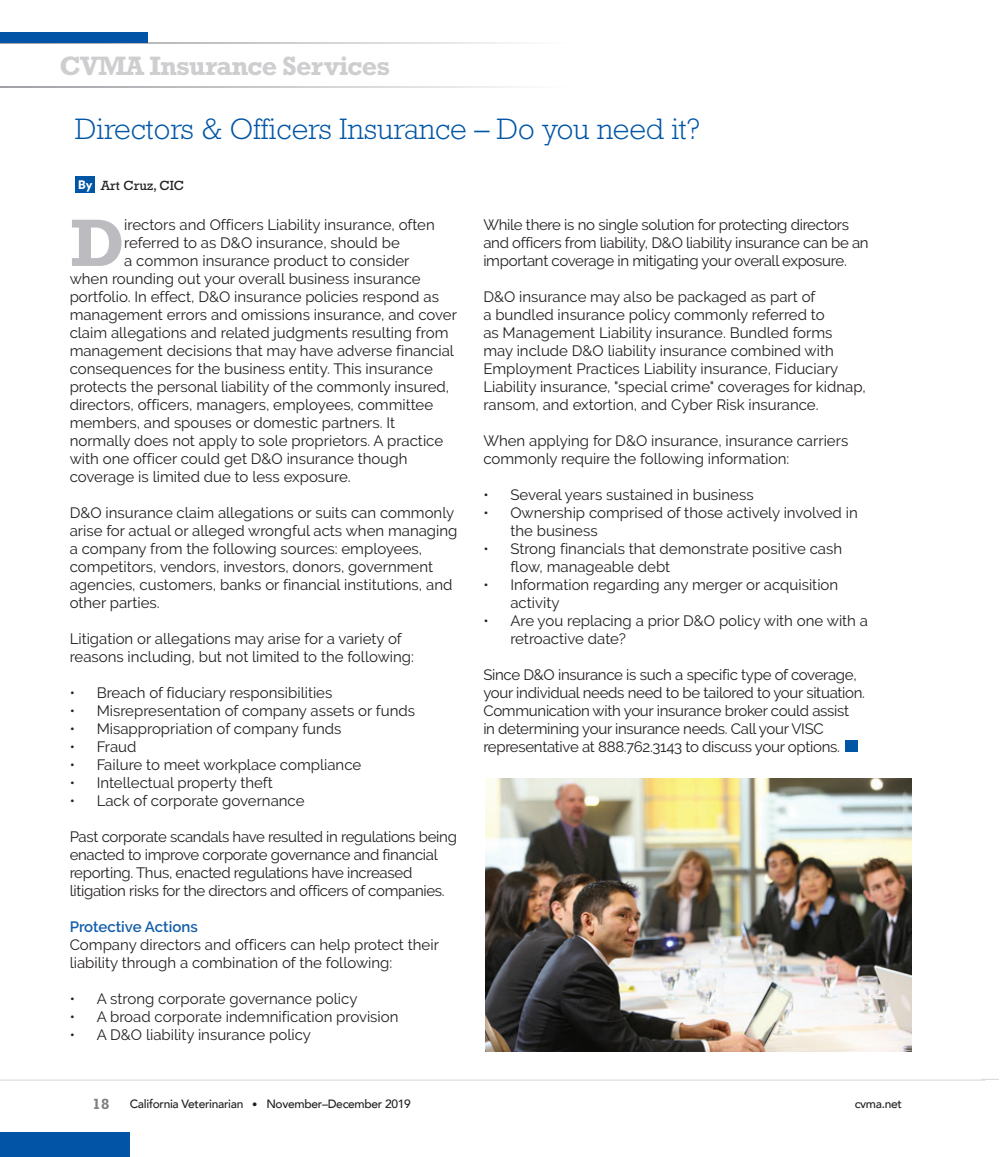
<style>
.page{position:relative;width:1000px;height:1157px;background:#fff}
.page>*{position:absolute;margin:0;border:0;box-sizing:border-box;transform-origin:0 0}
.t1{font:700 67.95px "Rockwell Std";color:#bcbbbf}
.t2{font:300 30px "Rockwell Std";color:#0155a5}
.t3{font:700 27px "Rockwell Std";letter-spacing:-.03em;color:#ceced0}
.t4{font:15px/18px "Raleway";color:#231f20}
.t5{font:15px/18px "Raleway";letter-spacing:-.02em;color:#231f20}
.t6{font:600 15px "Raleway";color:#135eab}
.t7{font:700 15px "Rockwell Std";color:#808083}
.t8{font:13.5px "Rockwell Std";color:#231f20}
.t9{font:500 12px "Avenir";letter-spacing:-.025em;color:#231f20}
.t10{font:700 12px "Azo Sans";color:#fff}
.s1{font-family:"Azo Sans";font-weight:700;font-size:12px;color:#0155a5}
.s2{font-size:10.5px}
</style>
<div class="page">
<div style="left:0;top:1132px;width:129px;height:25px;background:#0154a6"></div>
<svg style="left:0;top:87px;width:516px;height:1px"></svg>
<svg style="left:0;top:43px;width:516px;height:1px"></svg>
<hr style="left:0;top:1079px;width:985px;height:1px;background:#d5d5d7">
<div style="left:0;top:32px;width:147px;height:11px;background:#0154a6"></div>
<svg style="left:981px;top:1079px;width:17px;height:1px"></svg>
<div style="left:845px;top:740px;width:12px;height:12px;background:#0155a5"></div>
<img style="left:485px;top:778px;width:426px;height:273px">
<div style="left:75px;top:176px;width:20px;height:17px;background:#0155a5"></div>
<h3 class="t3" style="left:60px;top:50px;width:332px">CVMA Insurance Services</h3>
<h2 class="t2" style="left:75px;top:112px;width:626px">Directors &amp; Officers Insurance – Do you need it?</h2>
<p class="t8" style="left:78px;top:177px;width:107px"><span class="s1">b</span> Art Cruz, CIC</p>
<p class="t10" style="left:78px;top:177px;width:16px">By</p>
<h1 class="t1" style="left:70px;top:203px;width:56px">D</h1>
<p class="t4" style="left:124px;top:216px;width:312px">irectors and Officers Liability insurance, often</p>
<p class="t4" style="left:124px;top:234px;width:277px">referred to as D&amp;O insurance, should be</p>
<p class="t4" style="left:124px;top:252px;width:287px">a common insurance product to consider</p>
<p class="t4" style="left:70px;top:270px;width:352px">when rounding out your overall business insurance</p>
<p class="t4" style="left:70px;top:288px;width:371px">portfolio. In effect, D&amp;O insurance policies respond as</p>
<p class="t4" style="left:70px;top:306px;width:389px">management errors and omissions insurance, and cover</p>
<p class="t4" style="left:70px;top:324px;width:380px">claim allegations and related judgments resulting from</p>
<p class="t4" style="left:70px;top:342px;width:386px">management decisions that may have adverse financial</p>
<p class="t4" style="left:70px;top:360px;width:365px">consequences for the business entity. This insurance</p>
<p class="t4" style="left:70px;top:378px;width:381px">protects the personal liability of the commonly insured,</p>
<p class="t4" style="left:70px;top:396px;width:365px">directors, officers, managers, employees, committee</p>
<p class="t4" style="left:70px;top:414px;width:327px">members, and spouses or domestic partners. It</p>
<p class="t4" style="left:70px;top:432px;width:375px">normally does not apply to sole proprietors. A practice</p>
<p class="t4" style="left:70px;top:450px;width:339px">with one officer could get D&amp;O insurance though</p>
<p class="t4" style="left:70px;top:468px;width:282px">coverage is limited due to less exposure.</p>
<p class="t4" style="left:70px;top:504px;width:389px">D&amp;O insurance claim allegations or suits can commonly arise for actual or alleged wrongful acts when managing a company from the following sources: employees, competitors, vendors, investors, donors, government agencies, customers, banks or financial institutions, and other parties.</p>
<p class="t4" style="left:70px;top:630px;width:346px">Litigation or allegations may arise for a variety of reasons including, but not limited to the following:</p>
<p class="t4" style="left:70px;top:684px;width:264px">• Breach of fiduciary responsibilities</p>
<p class="t4" style="left:70px;top:702px;width:347px">• Misrepresentation of company assets or funds</p>
<p class="t4" style="left:70px;top:720px;width:273px">• Misappropriation of company funds</p>
<p class="t4" style="left:70px;top:738px;width:68px">• Fraud</p>
<p class="t4" style="left:70px;top:756px;width:293px">• Failure to meet workplace compliance</p>
<p class="t4" style="left:70px;top:774px;width:205px">• Intellectual property theft</p>
<p class="t4" style="left:70px;top:792px;width:236px">• Lack of corporate governance</p>
<p class="t5" style="left:70px;top:828px;width:389px">Past corporate scandals have resulted in regulations being enacted to improve corporate governance and financial reporting. Thus, enacted regulations have increased litigation risks for the directors and officers of companies.</p>
<p class="t6" style="left:70px;top:918px;width:130px">Protective Actions</p>
<p class="t4" style="left:70px;top:936px;width:371px">Company directors and officers can help protect their liability through a combination of the following:</p>
<p class="t4" style="left:70px;top:990px;width:289px">• A strong corporate governance policy</p>
<p class="t4" style="left:70px;top:1008px;width:330px">• A broad corporate indemnification provision</p>
<p class="t4" style="left:70px;top:1026px;width:243px">• A D&amp;O liability insurance policy</p>
<p class="t5" style="left:483px;top:216px;width:387px">While there is no single solution for protecting directors and officers from liability, D&amp;O liability insurance can be an important coverage in mitigating your overall exposure.</p>
<p class="t4" style="left:483px;top:288px;width:384px">D&amp;O insurance may also be packaged as part of<br>a bundled insurance policy commonly referred to<br>as Management Liability insurance. Bundled forms may include D&amp;O liability insurance combined with Employment Practices Liability insurance, Fiduciary Liability insurance, "special crime" coverages for kidnap, ransom, and extortion, and Cyber Risk insurance.</p>
<p class="t4" style="left:483px;top:432px;width:366px">When applying for D&amp;O insurance, insurance carriers commonly require the following information:</p>
<p class="t4" style="left:483px;top:486px;width:272px">• Several years sustained in business</p>
<p class="t4" style="left:510px;top:504px;width:349px;text-indent:-27px">• Ownership comprised of those actively involved in the business</p>
<p class="t4" style="left:510px;top:540px;width:333px;text-indent:-27px">• Strong financials that demonstrate positive cash flow, manageable debt</p>
<p class="t4" style="left:510px;top:576px;width:329px;text-indent:-27px">• Information regarding any merger or acquisition activity</p>
<p class="t4" style="left:510px;top:612px;width:359px;text-indent:-27px">• Are you replacing a prior D&amp;O policy with one with a retroactive date?</p>
<p class="t5" style="left:483px;top:666px;width:383px">Since D&amp;O insurance is such a specific type of coverage, your individual needs need to be tailored to your situation.<br>Communication with your insurance broker could assist<br>in determining your insurance needs. Call your VISC representative at 888.762.3143 to discuss your options.</p>
<p class="t7" style="left:92px;top:1094px;width:18px">18</p>
<p class="t9" style="left:130px;top:1093px;width:282px">California Veterinarian <span class="s2">•</span> November–December 2019</p>
<p class="t9" style="left:854px;top:1093px;width:49px">cvma.net</p>
</div>
